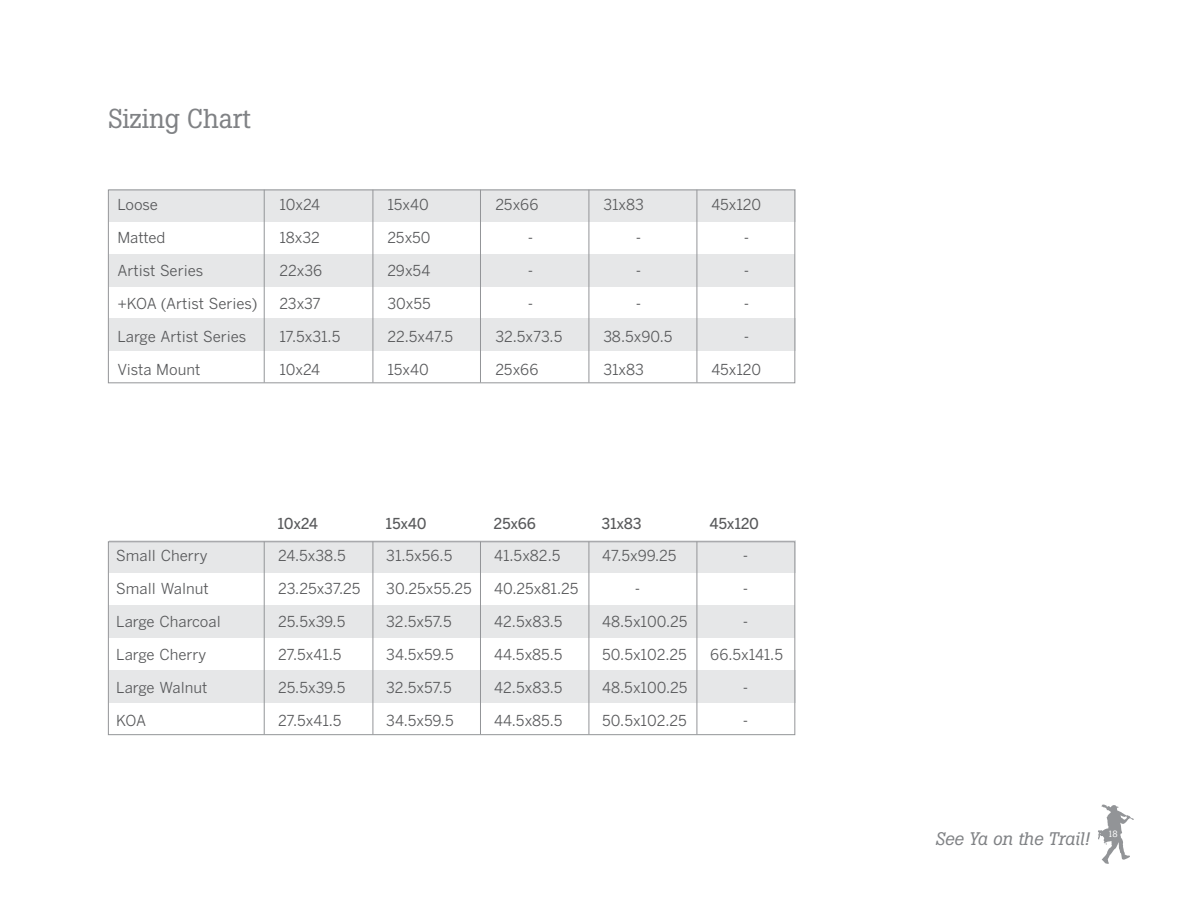
<style>
.page{position:relative;width:1188px;height:918px;background:#fff}
.page>*{position:absolute;margin:0;border:0;box-sizing:border-box;transform-origin:0 0}
.Head{font:27px "Boton";color:#808285}
.t1{font:italic 18px "Boton";color:#808285}
.t2{font:15px "Benton Gothic";color:#58595b}
.t3{font:500 15px "Benton Gothic";letter-spacing:-.02em;color:#58595b}
.t4{font:9px "Boton";color:#fff}
</style>
<div class="page">
<svg style="left:1098px;top:804px;width:36px;height:60px"></svg>
<div style="left:109px;top:541px;width:687px;height:32px;background:#e6e7e8"></div>
<div style="left:109px;top:606px;width:686px;height:32px;background:#e6e7e8"></div>
<div style="left:109px;top:671px;width:687px;height:32px;background:#e6e7e8"></div>
<div style="left:108px;top:541px;width:687px;height:194px;border:1px solid #939598"></div>
<hr style="left:264px;top:542px;width:1px;height:192px;background:#939598">
<hr style="left:373px;top:542px;width:1px;height:192px;background:#939598">
<hr style="left:480px;top:542px;width:1px;height:192px;background:#939598">
<hr style="left:589px;top:542px;width:1px;height:192px;background:#939598">
<hr style="left:697px;top:542px;width:1px;height:192px;background:#939598">
<div style="left:109px;top:189px;width:687px;height:32px;background:#e6e7e8"></div>
<div style="left:109px;top:254px;width:686px;height:32px;background:#e6e7e8"></div>
<div style="left:109px;top:319px;width:687px;height:32px;background:#e6e7e8"></div>
<div style="left:108px;top:190px;width:687px;height:193px;border:1px solid #939598"></div>
<hr style="left:264px;top:190px;width:1px;height:193px;background:#939598">
<hr style="left:373px;top:190px;width:1px;height:193px;background:#939598">
<hr style="left:480px;top:190px;width:1px;height:193px;background:#939598">
<hr style="left:589px;top:190px;width:1px;height:193px;background:#939598">
<hr style="left:697px;top:190px;width:1px;height:193px;background:#939598">
<p class="Head" style="left:108px;top:103px;width:144px">Sizing Chart</p>
<p class="t2" style="left:117px;top:195px;width:42px">Loose</p>
<p class="t2" style="left:279px;top:195px;width:42px">10x24</p>
<p class="t2" style="left:387px;top:195px;width:43px">15x40</p>
<p class="t2" style="left:495px;top:195px;width:45px">25x66</p>
<p class="t2" style="left:603px;top:195px;width:42px">31x83</p>
<p class="t2" style="left:711px;top:195px;width:51px">45x120</p>
<p class="t2" style="left:117px;top:228px;width:50px">Matted</p>
<p class="t2" style="left:279px;top:228px;width:42px">18x32</p>
<p class="t2" style="left:387px;top:228px;width:45px">25x50</p>
<p class="t2" style="left:528px;top:228px;width:7px">-</p>
<p class="t2" style="left:636px;top:228px;width:7px">-</p>
<p class="t2" style="left:744px;top:228px;width:7px">-</p>
<p class="t2" style="left:117px;top:261px;width:87px">Artist Series</p>
<p class="t2" style="left:279px;top:261px;width:44px">22x36</p>
<p class="t2" style="left:387px;top:261px;width:44px">29x54</p>
<p class="t2" style="left:528px;top:261px;width:7px">-</p>
<p class="t2" style="left:636px;top:261px;width:7px">-</p>
<p class="t2" style="left:744px;top:261px;width:7px">-</p>
<p class="t2" style="left:117px;top:294px;width:142px">+KOA (Artist Series)</p>
<p class="t2" style="left:279px;top:294px;width:43px">23x37</p>
<p class="t2" style="left:387px;top:294px;width:45px">30x55</p>
<p class="t2" style="left:528px;top:294px;width:7px">-</p>
<p class="t2" style="left:636px;top:294px;width:7px">-</p>
<p class="t2" style="left:744px;top:294px;width:7px">-</p>
<p class="t2" style="left:117px;top:327px;width:131px">Large Artist Series</p>
<p class="t2" style="left:279px;top:327px;width:63px">17.5x31.5</p>
<p class="t2" style="left:387px;top:327px;width:67px">22.5x47.5</p>
<p class="t2" style="left:495px;top:327px;width:69px">32.5x73.5</p>
<p class="t2" style="left:603px;top:327px;width:71px">38.5x90.5</p>
<p class="t2" style="left:744px;top:327px;width:7px">-</p>
<p class="t2" style="left:117px;top:360px;width:85px">Vista Mount</p>
<p class="t2" style="left:279px;top:360px;width:42px">10x24</p>
<p class="t2" style="left:387px;top:360px;width:43px">15x40</p>
<p class="t2" style="left:495px;top:360px;width:45px">25x66</p>
<p class="t2" style="left:603px;top:360px;width:42px">31x83</p>
<p class="t2" style="left:711px;top:360px;width:51px">45x120</p>
<p class="t3" style="left:278px;top:514px;width:42px">10x24</p>
<p class="t3" style="left:386px;top:514px;width:43px">15x40</p>
<p class="t3" style="left:494px;top:514px;width:44px">25x66</p>
<p class="t3" style="left:602px;top:514px;width:42px">31x83</p>
<p class="t3" style="left:710px;top:514px;width:51px">45x120</p>
<p class="t2" style="left:116px;top:546px;width:93px">Small Cherry</p>
<p class="t2" style="left:278px;top:546px;width:69px">24.5x38.5</p>
<p class="t2" style="left:386px;top:546px;width:68px">31.5x56.5</p>
<p class="t2" style="left:494px;top:546px;width:68px">41.5x82.5</p>
<p class="t2" style="left:602px;top:546px;width:76px">47.5x99.25</p>
<p class="t2" style="left:743px;top:546px;width:7px">-</p>
<p class="t2" style="left:116px;top:579px;width:94px">Small Walnut</p>
<p class="t2" style="left:278px;top:579px;width:84px">23.25x37.25</p>
<p class="t2" style="left:386px;top:579px;width:87px">30.25x55.25</p>
<p class="t2" style="left:494px;top:579px;width:86px">40.25x81.25</p>
<p class="t2" style="left:635px;top:579px;width:7px">-</p>
<p class="t2" style="left:743px;top:579px;width:7px">-</p>
<p class="t2" style="left:116px;top:612px;width:106px">Large Charcoal</p>
<p class="t2" style="left:278px;top:612px;width:69px">25.5x39.5</p>
<p class="t2" style="left:386px;top:612px;width:67px">32.5x57.5</p>
<p class="t2" style="left:494px;top:612px;width:70px">42.5x83.5</p>
<p class="t2" style="left:602px;top:612px;width:87px">48.5x100.25</p>
<p class="t2" style="left:743px;top:612px;width:7px">-</p>
<p class="t2" style="left:116px;top:645px;width:92px">Large Cherry</p>
<p class="t2" style="left:278px;top:645px;width:65px">27.5x41.5</p>
<p class="t2" style="left:386px;top:645px;width:69px">34.5x59.5</p>
<p class="t2" style="left:494px;top:645px;width:70px">44.5x85.5</p>
<p class="t2" style="left:602px;top:645px;width:86px">50.5x102.25</p>
<p class="t2" style="left:710px;top:645px;width:74px">66.5x141.5</p>
<p class="t2" style="left:116px;top:678px;width:93px">Large Walnut</p>
<p class="t2" style="left:278px;top:678px;width:69px">25.5x39.5</p>
<p class="t2" style="left:386px;top:678px;width:67px">32.5x57.5</p>
<p class="t2" style="left:494px;top:678px;width:70px">42.5x83.5</p>
<p class="t2" style="left:602px;top:678px;width:87px">48.5x100.25</p>
<p class="t2" style="left:743px;top:678px;width:7px">-</p>
<p class="t2" style="left:116px;top:711px;width:32px">KOA</p>
<p class="t2" style="left:278px;top:711px;width:65px">27.5x41.5</p>
<p class="t2" style="left:386px;top:711px;width:69px">34.5x59.5</p>
<p class="t2" style="left:494px;top:711px;width:70px">44.5x85.5</p>
<p class="t2" style="left:602px;top:711px;width:86px">50.5x102.25</p>
<p class="t2" style="left:743px;top:711px;width:7px">-</p>
<p class="t1" style="left:935px;top:828px;width:156px">See Ya on the Trail!</p>
<p class="t4" style="left:1108px;top:828px;width:11px">18</p>
</div>
